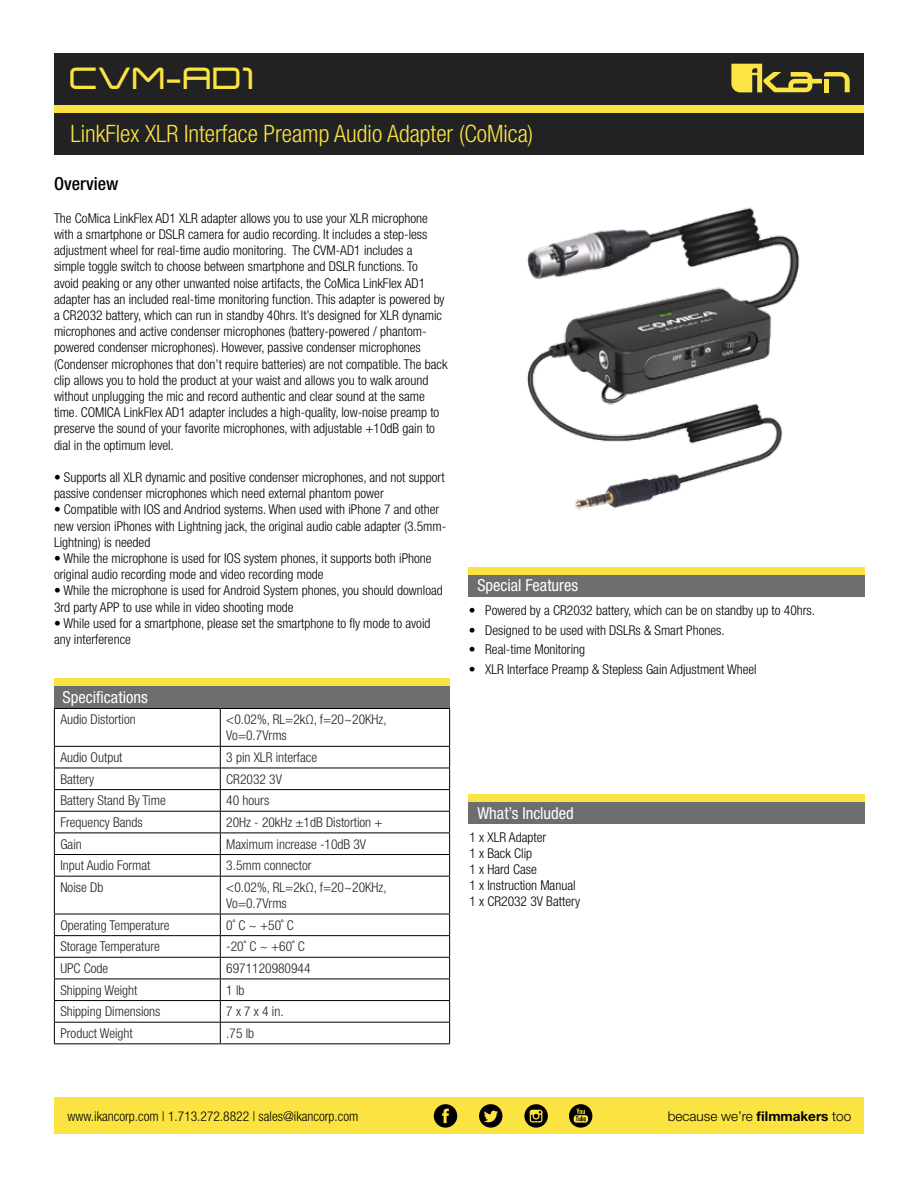
<style>
.page{position:relative;width:918px;height:1188px;background:#fff}
.page>*{position:absolute;margin:0;border:0;box-sizing:border-box;transform-origin:0 0}
.t1{font:700 30px "Expansiva";color:#fbe442}
.t2{font:300 condensed 24px "Helvetica Neue LT Std";color:#fbe442}
.t3{font:500 condensed 18px "Helvetica Neue LT Std";color:#000}
.t4{font:condensed 16.5px "Helvetica Neue LT Std";color:#fff}
.t5{font:300 condensed 13.5px/16.2px "Helvetica Neue LT Std";color:#000}
.t6{font:300 condensed 13.5px/16.2px "Helvetica Neue LT Std";color:#232222}
.t7{font:300 13.5px "Helvetica Neue LT Std";color:#000}
.s1{font-weight:500}
.s2{font-weight:700}
</style>
<div class="page">
<div style="left:54px;top:1098px;width:810px;height:36px;background:#fbe442"></div>
<div style="left:55px;top:53px;width:809px;height:102px;background:#232222"></div>
<div style="left:55px;top:105px;width:809px;height:7px;background:#fbe442"></div>
<svg style="left:434px;top:1104px;width:23px;height:24px"></svg>
<svg style="left:569px;top:1104px;width:23px;height:24px"></svg>
<svg style="left:524px;top:1104px;width:24px;height:24px"></svg>
<svg style="left:479px;top:1104px;width:23px;height:24px"></svg>
<svg style="left:731px;top:64px;width:119px;height:28px"></svg>
<svg style="left:55px;top:769px;width:394px;height:145px"></svg>
<hr style="left:54px;top:708px;width:166px;height:1px;background:#000">
<hr style="left:54px;top:709px;width:1px;height:37px;background:#000">
<hr style="left:220px;top:708px;width:230px;height:1px;background:#000">
<hr style="left:220px;top:709px;width:1px;height:37px;background:#000">
<hr style="left:449px;top:709px;width:1px;height:37px;background:#000">
<hr style="left:54px;top:746px;width:166px;height:1px;background:#000">
<hr style="left:220px;top:746px;width:230px;height:1px;background:#000">
<hr style="left:54px;top:768px;width:166px;height:1px;background:#000">
<hr style="left:220px;top:768px;width:230px;height:1px;background:#000">
<hr style="left:54px;top:789px;width:166px;height:1px;background:#000">
<hr style="left:220px;top:789px;width:230px;height:1px;background:#000">
<hr style="left:54px;top:811px;width:166px;height:1px;background:#000">
<hr style="left:220px;top:811px;width:230px;height:1px;background:#000">
<hr style="left:54px;top:833px;width:166px;height:1px;background:#000">
<hr style="left:220px;top:833px;width:230px;height:1px;background:#000">
<hr style="left:54px;top:854px;width:166px;height:1px;background:#000">
<svg style="left:54px;top:747px;width:1px;height:129px"></svg>
<hr style="left:220px;top:854px;width:230px;height:1px;background:#000">
<svg style="left:220px;top:747px;width:1px;height:129px"></svg>
<svg style="left:449px;top:747px;width:1px;height:129px"></svg>
<hr style="left:54px;top:876px;width:166px;height:1px;background:#000">
<hr style="left:54px;top:877px;width:1px;height:37px;background:#000">
<hr style="left:220px;top:876px;width:230px;height:1px;background:#000">
<hr style="left:220px;top:877px;width:1px;height:37px;background:#000">
<hr style="left:449px;top:877px;width:1px;height:37px;background:#000">
<hr style="left:54px;top:914px;width:166px;height:1px;background:#000">
<hr style="left:220px;top:914px;width:230px;height:1px;background:#000">
<hr style="left:54px;top:935px;width:166px;height:1px;background:#000">
<hr style="left:220px;top:935px;width:230px;height:1px;background:#000">
<hr style="left:54px;top:957px;width:166px;height:1px;background:#000">
<hr style="left:220px;top:957px;width:230px;height:1px;background:#000">
<hr style="left:54px;top:979px;width:166px;height:1px;background:#000">
<hr style="left:220px;top:979px;width:230px;height:1px;background:#000">
<hr style="left:54px;top:1000px;width:166px;height:1px;background:#000">
<hr style="left:220px;top:1000px;width:230px;height:1px;background:#000">
<hr style="left:54px;top:1022px;width:166px;height:1px;background:#000">
<svg style="left:54px;top:914px;width:1px;height:129px"></svg>
<hr style="left:220px;top:1022px;width:230px;height:1px;background:#000">
<svg style="left:220px;top:914px;width:1px;height:129px"></svg>
<svg style="left:449px;top:914px;width:1px;height:129px"></svg>
<hr style="left:54px;top:1043px;width:166px;height:1px;background:#000">
<hr style="left:220px;top:1043px;width:230px;height:1px;background:#000">
<div style="left:469px;top:797px;width:396px;height:27px;background:#6d6e6e"></div>
<div style="left:54px;top:681px;width:396px;height:27px;background:#6d6e6e"></div>
<div style="left:469px;top:571px;width:396px;height:26px;background:#6d6e6e"></div>
<div style="left:469px;top:794px;width:396px;height:7px;background:#fbe442"></div>
<div style="left:54px;top:678px;width:396px;height:7px;background:#fbe442"></div>
<div style="left:469px;top:568px;width:396px;height:7px;background:#fbe442"></div>
<img style="left:527px;top:207px;width:273px;height:303px">
<h1 class="t1" style="left:70px;top:59px;width:187px">CVM-AD1</h1>
<h2 class="t2" style="left:70px;top:120px;width:464px">LinkFlex XLR Interface Preamp Audio Adapter (CoMica)</h2>
<h3 class="t3" style="left:54px;top:173px;width:66px">Overview</h3>
<p class="t5" style="left:54px;top:210px;width:395px">The CoMica LinkFlex AD1 XLR adapter allows you to use your XLR microphone with a smartphone or DSLR camera for audio recording. It includes a step-less adjustment wheel for real-time audio monitoring. The CVM-AD1 includes a<br>simple toggle switch to choose between smartphone and DSLR functions. To<br>avoid peaking or any other unwanted noise artifacts, the CoMica LinkFlex AD1 adapter has an included real-time monitoring function. This adapter is powered by a CR2032 battery, which can run in standby 40hrs. It’s designed for XLR dynamic microphones and active condenser microphones (battery-powered / phantom&shy;powered condenser microphones). However, passive condenser microphones (Condenser microphones that don’t require batteries) are not compatible. The back clip allows you to hold the product at your waist and allows you to walk around without unplugging the mic and record authentic and clear sound at the same time. COMICA LinkFlex AD1 adapter includes a high-quality, low-noise preamp to preserve the sound of your favorite microphones, with adjustable +10dB gain to dial in the optimum level.</p>
<p class="t5" style="left:54px;top:469px;width:392px"><span class="s1">•</span> Supports all XLR dynamic and positive condenser microphones, and not support passive condenser microphones which need external phantom power</p>
<p class="t5" style="left:54px;top:501px;width:394px"><span class="s1">•</span> Compatible with IOS and Andriod systems. When used with iPhone 7 and other new version iPhones with Lightning jack, the original audio cable adapter (3.5mm-<br>Lightning) is needed</p>
<p class="t5" style="left:54px;top:550px;width:379px"><span class="s1">•</span> While the microphone is used for IOS system phones, it supports both iPhone original audio recording mode and video recording mode</p>
<p class="t5" style="left:54px;top:582px;width:390px"><span class="s1">•</span> While the microphone is used for Android System phones, you should download<br>3rd party APP to use while in video shooting mode</p>
<p class="t5" style="left:54px;top:615px;width:378px"><span class="s1">•</span> While used for a smartphone, please set the smartphone to fly mode to avoid any interference</p>
<p class="t4" style="left:63px;top:687px;width:87px">Specifications</p>
<p class="t6" style="left:60px;top:711px;width:77px">Audio Distortion</p>
<p class="t6" style="left:226px;top:711px;width:162px">&lt;0.02%, RL=2kΩ, f=20~20KHz,<br>Vo=0.7Vrms</p>
<p class="t6" style="left:60px;top:749px;width:64px">Audio Output</p>
<p class="t6" style="left:226px;top:749px;width:92px">3 pin XLR interface</p>
<p class="t6" style="left:60px;top:771px;width:35px">Battery</p>
<p class="t6" style="left:226px;top:771px;width:57px">CR2032 3V</p>
<p class="t6" style="left:60px;top:792px;width:107px">Battery Stand By Time</p>
<p class="t6" style="left:226px;top:792px;width:44px">40 hours</p>
<p class="t6" style="left:60px;top:814px;width:84px">Frequency Bands</p>
<p class="t6" style="left:226px;top:814px;width:158px">20Hz - 20kHz ±1dB Distortion +</p>
<p class="t6" style="left:60px;top:836px;width:23px">Gain</p>
<p class="t6" style="left:226px;top:836px;width:141px">Maximum increase -10dB 3V</p>
<p class="t6" style="left:60px;top:857px;width:92px">Input Audio Format</p>
<p class="t6" style="left:226px;top:857px;width:87px">3.5mm connector</p>
<p class="t6" style="left:60px;top:879px;width:44px">Noise Db</p>
<p class="t6" style="left:226px;top:879px;width:162px">&lt;0.02%, RL=2kΩ, f=20~20KHz,<br>Vo=0.7Vrms</p>
<p class="t6" style="left:60px;top:917px;width:111px">Operating Temperature</p>
<p class="t6" style="left:226px;top:917px;width:69px">0˚ C ~ +50˚ C</p>
<p class="t6" style="left:60px;top:938px;width:101px">Storage Temperature</p>
<p class="t6" style="left:226px;top:938px;width:80px">-20˚ C ~ +60˚ C</p>
<p class="t6" style="left:60px;top:960px;width:49px">UPC Code</p>
<p class="t6" style="left:226px;top:960px;width:86px">6971120980944</p>
<p class="t6" style="left:60px;top:982px;width:79px">Shipping Weight</p>
<p class="t6" style="left:226px;top:982px;width:20px">1 lb</p>
<p class="t6" style="left:60px;top:1003px;width:102px">Shipping Dimensions</p>
<p class="t6" style="left:226px;top:1003px;width:59px">7 x 7 x 4 in.</p>
<p class="t6" style="left:60px;top:1025px;width:74px">Product Weight</p>
<p class="t6" style="left:226px;top:1025px;width:29px">.75 lb</p>
<p class="t4" style="left:477px;top:576px;width:102px">Special Features</p>
<p class="t5" style="left:469px;top:602px;width:348px">• Powered by a CR2032 battery, which can be on standby up to 40hrs.</p>
<p class="t5" style="left:469px;top:622px;width:258px">• Designed to be used with DSLRs &amp; Smart Phones.</p>
<p class="t5" style="left:469px;top:641px;width:118px">• Real-time Monitoring</p>
<p class="t5" style="left:469px;top:661px;width:290px">• XLR Interface Preamp &amp; Stepless Gain Adjustment Wheel</p>
<p class="t4" style="left:477px;top:804px;width:98px">What’s Included</p>
<p class="t5" style="left:470px;top:829px;width:112px">1 x XLR Adapter<br>1 x Back Clip<br>1 x Hard Case<br>1 x Instruction Manual<br>1 x CR2032 3V Battery</p>
<p class="t5" style="left:68px;top:1108px;width:292px">www.ikancorp.com | 1.713.272.8822 | sales@ikancorp.com</p>
<p class="t7" style="left:668px;top:1108px;width:185px">because we’re <span class="s2">filmmakers</span> too</p>
</div>
